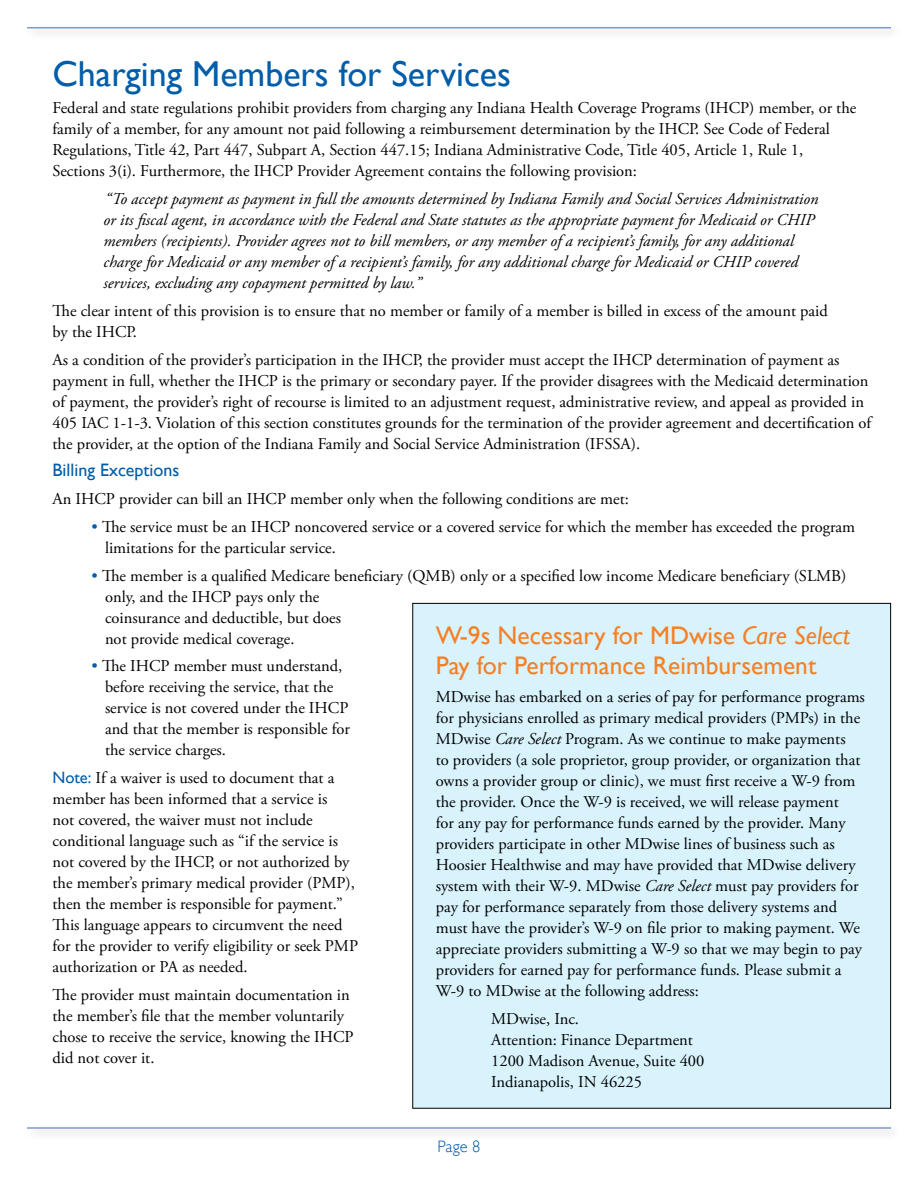
<style>
.page{position:relative;width:918px;height:1188px;background:#fff}
.page>*{position:absolute;margin:0;border:0;box-sizing:border-box;transform-origin:0 0}
.t1{font:36px "Gill Sans";color:#005daa}
.t2{font:25.5px/30px "Gill Sans";color:#f58025}
.t3{font:18px "Gill Sans";color:#005daa}
.t4{font:16.5px/21px "Adobe Garamond Pro";color:#000}
.t5{font:italic 16.5px/21px "Adobe Garamond Pro";color:#000}
.t6{font:300 16.5px "Gill Sans";color:#005daa}
.s1{color:#005daa}
.s2{font-family:"Gill Sans";color:#005daa}
.s3{font-style:italic}
</style>
<div class="page">
<div style="left:23px;top:1123px;width:878px;height:18px;background:#f9f9f9"></div>
<hr style="left:27px;top:1127px;width:864px;height:2px;background:#8099cd">
<div style="left:23px;top:23px;width:878px;height:18px;background:#000;opacity:.3"></div>
<hr style="left:27px;top:27px;width:864px;height:1px;background:#8099cd">
<div style="left:413px;top:603px;width:478px;height:505px;background:#d9f3fd"></div>
<h1 class="t1" style="left:52px;top:52px;width:460px">Charging Members for Services</h1>
<p class="t4" style="left:52px;top:98px;width:805px">Federal and state regulations prohibit providers from charging any Indiana Health Coverage Programs (IHCP) member, or the family of a member, for any amount not paid following a reimbursement determination by the IHCP. See Code of Federal Regulations, Title 42, Part 447, Subpart A, Section 447.15; Indiana Administrative Code, Title 405, Article 1, Rule 1, Sections 3(i). Furthermore, the IHCP Provider Agreement contains the following provision:</p>
<p class="t5" style="left:104px;top:189px;width:716px">“To accept payment as payment in full the amounts determined by Indiana Family and Social Services Administration or its fiscal agent, in accordance with the Federal and State statutes as the appropriate payment for Medicaid or CHIP members (recipients). Provider agrees not to bill members, or any member of a recipient’s family, for any additional charge for Medicaid or any member of a recipient’s family, for any additional charge for Medicaid or CHIP covered services, excluding any copayment permitted by law.”</p>
<p class="t4" style="left:52px;top:301px;width:777px">The clear intent of this provision is to ensure that no member or family of a member is billed in excess of the amount paid by the IHCP.</p>
<p class="t4" style="left:52px;top:350px;width:820px">As a condition of the provider’s participation in the IHCP, the provider must accept the IHCP determination of payment as payment in full, whether the IHCP is the primary or secondary payer. If the provider disagrees with the Medicaid determination of payment, the provider’s right of recourse is limited to an adjustment request, administrative review, and appeal as provided in 405 IAC 1-1-3. Violation of this section constitutes grounds for the termination of the provider agreement and decertification of the provider, at the option of the Indiana Family and Social Service Administration (IFSSA).</p>
<p class="t3" style="left:52px;top:460px;width:128px">Billing Exceptions</p>
<p class="t4" style="left:52px;top:489px;width:578px">An IHCP provider can bill an IHCP member only when the following conditions are met:</p>
<p class="t4" style="left:105px;top:517px;width:752px;text-indent:-13px"><span class="s1">•</span> The service must be an IHCP noncovered service or a covered service for which the member has exceeded the program limitations for the particular service.</p>
<p class="t4" style="left:105px;top:565px;width:743px;text-indent:-13px"><span class="s1">•</span> The member is a qualified Medicare beneficiary (QMB) only or a specified low income Medicare beneficiary (SLMB) only, and the IHCP pays only the<br>coinsurance and deductible, but does<br>not provide medical coverage.</p>
<p class="t4" style="left:105px;top:656px;width:247px;text-indent:-13px"><span class="s1">•</span> The IHCP member must understand, before receiving the service, that the service is not covered under the IHCP and that the member is responsible for the service charges.</p>
<p class="t4" style="left:53px;top:768px;width:307px"><span class="s2">Note:</span> If a waiver is used to document that a member has been informed that a service is<br>not covered, the waiver must not include conditional language such as “if the service is not covered by the IHCP, or not authorized by the member’s primary medical provider (PMP), then the member is responsible for payment.” This language appears to circumvent the need for the provider to verify eligibility or seek PMP authorization or PA as needed.</p>
<p class="t4" style="left:53px;top:985px;width:303px">The provider must maintain documentation in the member’s file that the member voluntarily chose to receive the service, knowing the IHCP did not cover it.</p>
<h2 class="t2" style="left:436px;top:620px;width:416px">W-9s Necessary for MDwise <span class="s3">Care Select<br></span>Pay for Performance Reimbursement</h2>
<p class="t4" style="left:436px;top:687px;width:431px">MDwise has embarked on a series of pay for performance programs for physicians enrolled as primary medical providers (PMPs) in the MDwise <span class="s3">Care Select</span> Program. As we continue to make payments<br>to providers (a sole proprietor, group provider, or organization that owns a provider group or clinic), we must first receive a W-9 from the provider. Once the W-9 is received, we will release payment<br>for any pay for performance funds earned by the provider. Many providers participate in other MDwise lines of business such as Hoosier Healthwise and may have provided that MDwise delivery system with their W-9. MDwise <span class="s3">Care Select</span> must pay providers for pay for performance separately from those delivery systems and must have the provider’s W-9 on file prior to making payment. We appreciate providers submitting a W-9 so that we may begin to pay providers for earned pay for performance funds. Please submit a W-9 to MDwise at the following address:</p>
<p class="t4" style="left:491px;top:1008px;width:215px">MDwise, Inc.<br>Attention: Finance Department<br>1200 Madison Avenue, Suite 400<br>Indianapolis, IN 46225</p>
<p class="t6" style="left:438px;top:1137px;width:44px">Page 8</p>
</div>
